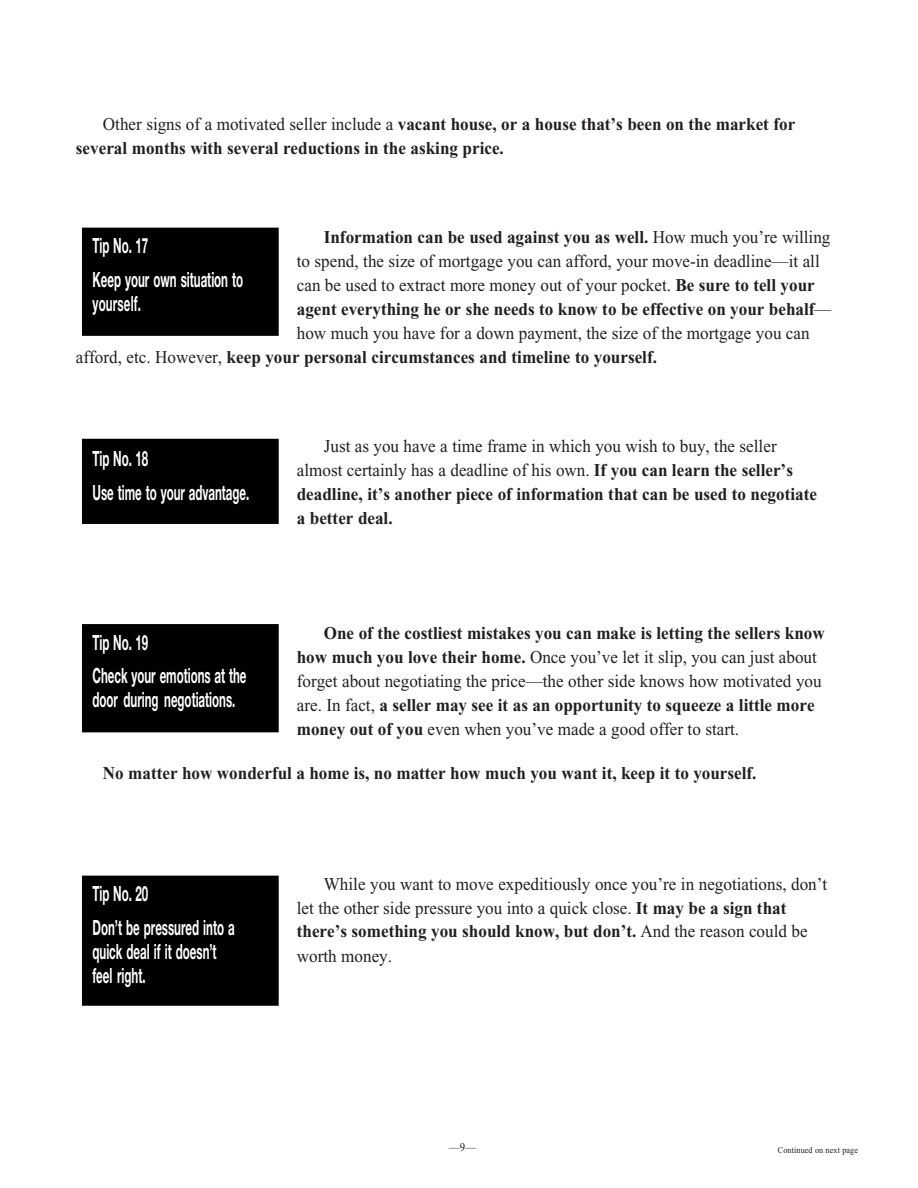
<style>
.page{position:relative;width:918px;height:1188px;background:#fff}
.page>*{position:absolute;margin:0;border:0;box-sizing:border-box;transform-origin:0 0}
.t1{font:21px/33.9px "Helvetica Neue Bold+QNXLGJ";letter-spacing:-.005em;color:#fff;scale:.55 1}
.t2{font:18px/24px "Times New Roman PS Bold+YORUWH";color:#231f20;scale:.95 1}
.t3{font:18px/24.2px "Times New Roman PS+SVBMNW";color:#231f20;scale:.95 1}
.t4{font:12px "Times New Roman PS+SVBMNW";color:#231f20;scale:.9 1}
.t5{font:9px "Times New Roman PS+SVBMNW";letter-spacing:.015em;color:#231f20;scale:.9 1}
.s1{font-family:"Times New Roman PS+SVBMNW"}
.s2{font-family:"Times New Roman PS Bold+YORUWH"}
</style>
<div class="page">
<div style="left:83px;top:228px;width:195px;height:107px;background:#000"></div>
<div style="left:82px;top:228px;width:197px;height:108px;border:1px solid #000"></div>
<div style="left:83px;top:439px;width:195px;height:84px;background:#000"></div>
<div style="left:82px;top:439px;width:197px;height:85px;border:1px solid #000"></div>
<div style="left:83px;top:625px;width:195px;height:107px;background:#000"></div>
<div style="left:82px;top:624px;width:197px;height:108px;border:1px solid #000"></div>
<div style="left:83px;top:876px;width:195px;height:129px;background:#000"></div>
<div style="left:82px;top:876px;width:197px;height:130px;border:1px solid #000"></div>
<p class="t2" style="left:76px;top:114px;width:759px;text-indent:27px"><span class="s1">Other signs of a motivated seller include a</span> vacant house, or a house that’s been on the market for several months with several reductions in the asking price.</p>
<p class="t2" style="left:324px;top:227px;width:535px">Information can be used against you as well. <span class="s1">How much you’re willing</span></p>
<p class="t3" style="left:297px;top:251px;width:552px">to spend, the size of mortgage you can afford, your move-in deadline—it all can be used to extract more money out of your pocket. <span class="s2">Be sure to tell your</span></p>
<p class="t2" style="left:297px;top:299px;width:564px">agent everything he or she needs to know to be effective on your behalf<span class="s1">—</span></p>
<p class="t3" style="left:297px;top:323px;width:541px">how much you have for a down payment, the size of the mortgage you can</p>
<p class="t2" style="left:76px;top:347px;width:613px"><span class="s1">afford, etc. However,</span> keep your personal circumstances and timeline to yourself.</p>
<p class="t1" style="left:93px;top:231px;width:276px">Tip No. 17<br>Keep your own situation to</p>
<p class="t1" style="left:93px;top:288px;width:90px">yourself.</p>
<p class="t1" style="left:93px;top:444px;width:287px">Tip No. 18<br>Use time to your advantage.</p>
<p class="t3" style="left:297px;top:436px;width:524px;text-align:center">Just as you have a time frame in which you wish to buy, the seller almost certainly has a deadline of his own. <span class="s2">If you can learn the seller’s</span></p>
<p class="t2" style="left:297px;top:484px;width:549px">deadline, it’s another piece of information that can be used to negotiate a better deal.</p>
<p class="t2" style="left:324px;top:623px;width:529px">One of the costliest mistakes you can make is letting the sellers know</p>
<p class="t3" style="left:297px;top:646px;width:554px"><span class="s2">how much you love their home.</span> Once you’ve let it slip, you can just about forget about negotiating the price—the other side knows how motivated you</p>
<p class="t2" style="left:297px;top:695px;width:547px"><span class="s1">are. In fact,</span> a seller may see it as an opportunity to squeeze a little more</p>
<p class="t3" style="left:297px;top:718px;width:467px"><span class="s2">money out of you</span> even when you’ve made a good offer to start.</p>
<p class="t2" style="left:103px;top:763px;width:689px">No matter how wonderful a home is, no matter how much you want it, keep it to yourself.</p>
<p class="t1" style="left:93px;top:627px;width:282px">Tip No. 19<br>Check your emotions at the</p>
<p class="t1" style="left:93px;top:685px;width:261px">door during negotiations.</p>
<p class="t1" style="left:93px;top:879px;width:260px">Tip No. 20<br>Don’t be pressured into a</p>
<p class="t1" style="left:93px;top:941px;width:227px;line-height:24px">quick deal if it doesn’t feel right.</p>
<p class="t3" style="left:297px;top:873px;width:560px;text-indent:27px">While you want to move expeditiously once you’re in negotiations, don’t let the other side pressure you into a quick close. <span class="s2">It may be a sign that</span></p>
<p class="t2" style="left:297px;top:921px;width:539px">there’s something you should know, but don’t. <span class="s1">And the reason could be</span></p>
<p class="t3" style="left:297px;top:945px;width:102px">worth money.</p>
<p class="t4" style="left:449px;top:1142px;width:32px">—9—</p>
<p class="t5" style="left:778px;top:1147px;width:90px">Continued on next page</p>
</div>
